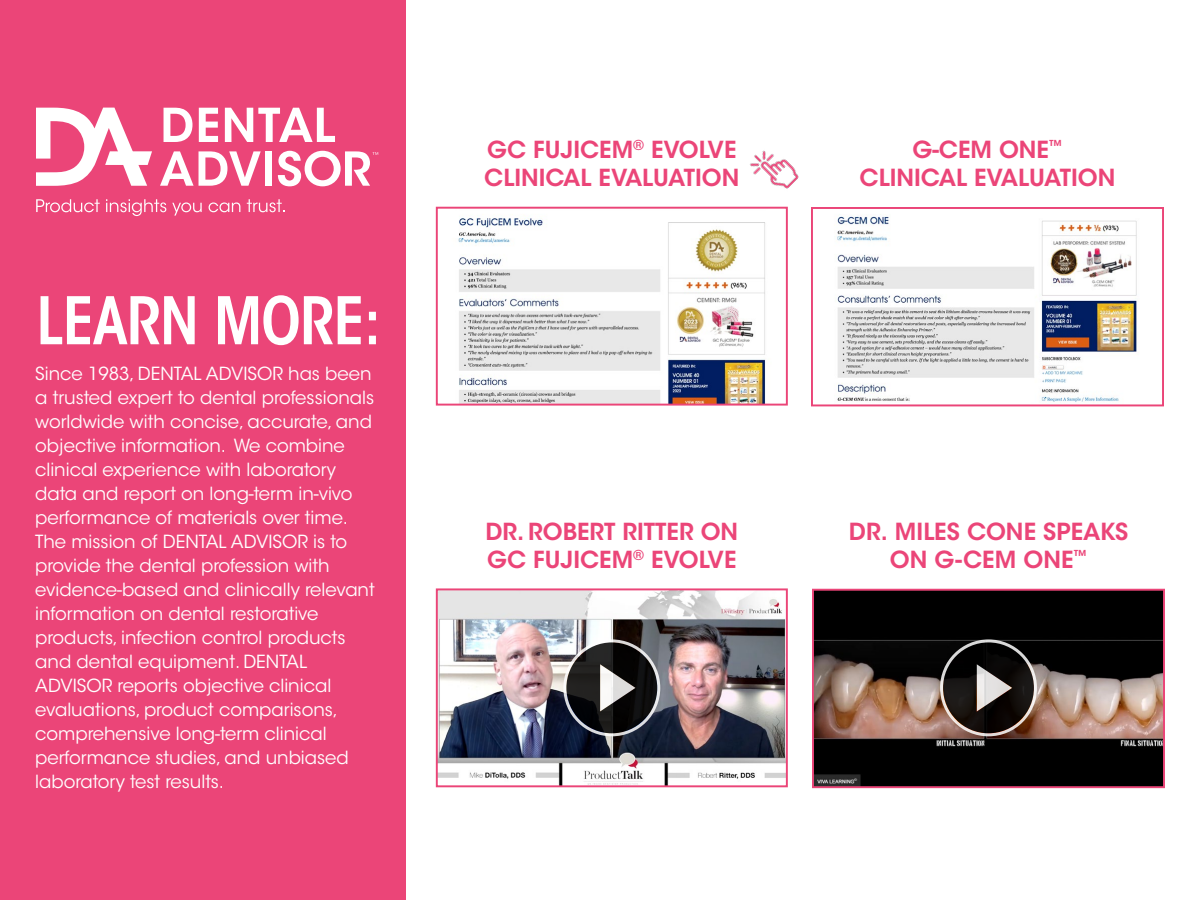
<style>
.page{position:relative;width:1200px;height:900px;background:#fff}
.page>*{position:absolute;margin:0;border:0;box-sizing:border-box;transform-origin:0 0}
.t1{font:600 condensed 65px "ITC Avant Garde Std";letter-spacing:-.02em;color:#fff}
.t2{font:600 23.4px/28.1px "ITC Avant Garde Std";color:#eb4578;text-align:center}
.t3{font:600 23.3px/28px "ITC Avant Garde Std";color:#eb4578}
.t4{font:18px/24px "ITC Avant Garde Std";color:#fff}
</style>
<div class="page">
<div style="left:0;top:0;width:406px;height:900px;background:#eb4578"></div>
<svg style="left:164px;top:108px;width:28px;height:34px"></svg>
<svg style="left:199px;top:108px;width:19px;height:34px"></svg>
<svg style="left:225px;top:108px;width:110px;height:34px"></svg>
<svg style="left:160px;top:151px;width:101px;height:35px"></svg>
<div style="left:265px;top:151px;width:7px;height:35px;background:#fff"></div>
<svg style="left:36px;top:199px;width:64px;height:13px"></svg>
<svg style="left:106px;top:199px;width:60px;height:17px"></svg>
<svg style="left:172px;top:202px;width:30px;height:14px"></svg>
<svg style="left:209px;top:202px;width:31px;height:10px"></svg>
<svg style="left:247px;top:199px;width:38px;height:13px"></svg>
<svg style="left:36px;top:108px;width:116px;height:78px"></svg>
<svg style="left:278px;top:151px;width:100px;height:35px"></svg>
<img style="left:458px;top:218px;width:308px;height:185px">
<div style="left:436px;top:207px;width:352px;height:199px;border:2px solid #eb4578"></div>
<img style="left:837px;top:214px;width:300px;height:188px">
<div style="left:811px;top:207px;width:353px;height:199px;border:2px solid #eb4578"></div>
<img style="left:737px;top:150px;width:62px;height:57px">
<img style="left:815px;top:592px;width:347px;height:193px">
<div style="left:812px;top:589px;width:353px;height:199px;border:2px solid #eb4578"></div>
<svg style="left:942px;top:641px;width:93px;height:94px;background:#191513"></svg>
<div style="left:940px;top:639px;width:97px;height:97px;border:3px solid #fff;border-radius:50%"></div>
<svg style="left:977px;top:664px;width:35px;height:47px;background:#777372"></svg>
<img style="left:439px;top:591px;width:346px;height:193px">
<div style="left:436px;top:588px;width:352px;height:199px;border:2px solid #eb4578"></div>
<svg style="left:565px;top:641px;width:94px;height:94px;background:#1e1e1e"></svg>
<div style="left:563px;top:639px;width:97px;height:97px;border:3px solid #fff;border-radius:50%"></div>
<svg style="left:600px;top:664px;width:35px;height:47px"></svg>
<h1 class="t1" style="left:36px;top:280px;width:347px">LEARN MORE:</h1>
<p class="t4" style="left:35px;top:362px;width:341px">Since 1983, DENTAL ADVISOR has been a trusted expert to dental professionals worldwide with concise, accurate, and objective information. We combine clinical experience with laboratory data and report on long-term in-vivo performance of materials over time.<br>The mission of DENTAL ADVISOR is to provide the dental profession with evidence-based and clinically relevant information on dental restorative products, infection control products and dental equipment. DENTAL ADVISOR reports objective clinical evaluations, product comparisons, comprehensive long-term clinical performance studies, and unbiased laboratory test results.</p>
<p class="t3" style="left:484px;top:136px;width:257px">GC FUJICEM<sup>®</sup> EVOLVE<br>CLINICAL EVALUATION</p>
<p class="t2" style="left:860px;top:136px;width:257px">G-CEM ONE<sup>™<br></sup>CLINICAL EVALUATION</p>
<p class="t3" style="left:485px;top:517px;width:254px">DR. ROBERT RITTER ON<br>GC FUJICEM<sup>®</sup> EVOLVE</p>
<p class="t2" style="left:849px;top:517px;width:281px">DR. MILES CONE SPEAKS<br>ON G-CEM ONE<sup>™</sup></p>
</div>
